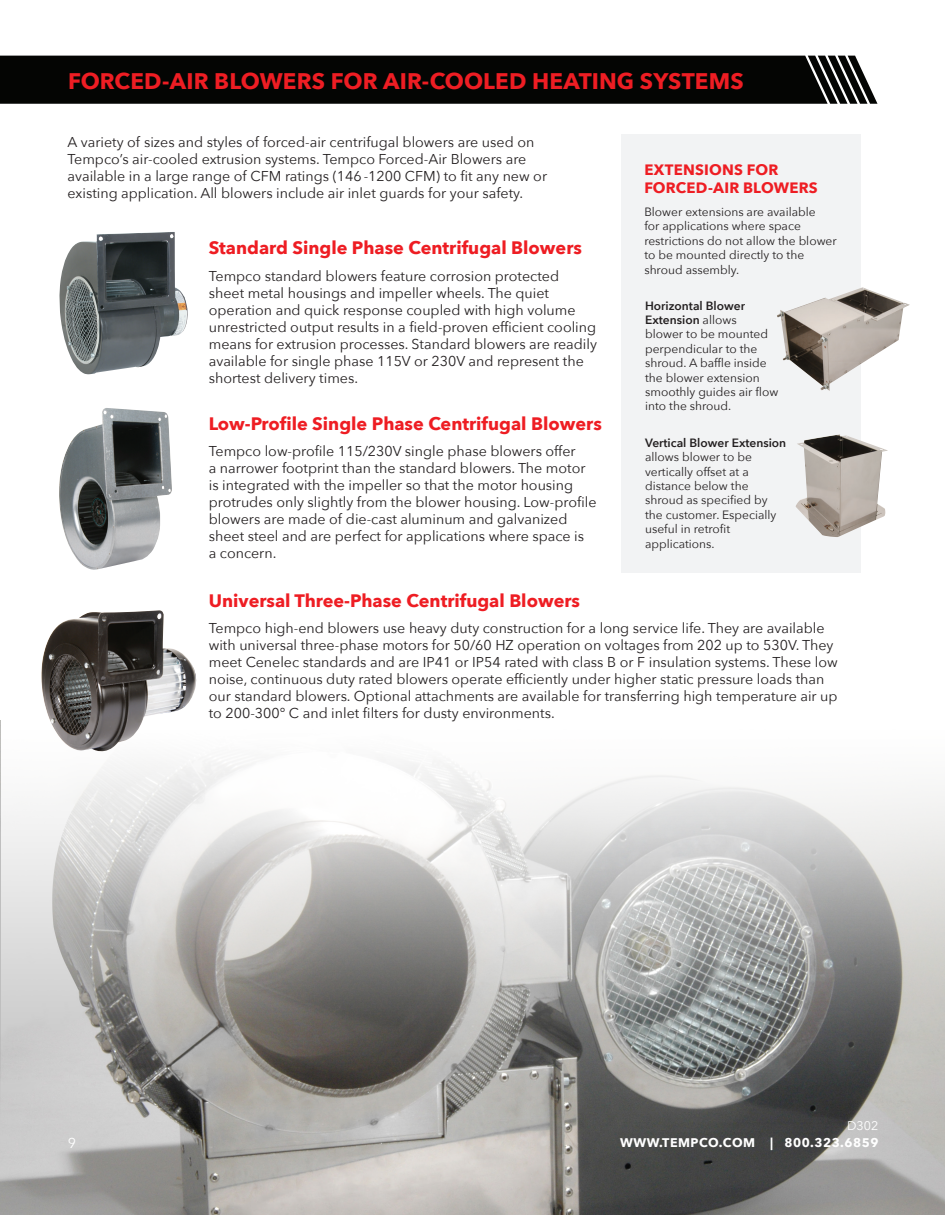
<style>
.page{position:relative;width:945px;height:1215px;background:#fff}
.page>*{position:absolute;margin:0;border:0;box-sizing:border-box;transform-origin:0 0}
.t1{font:700 22.5px "Avenir Next";letter-spacing:.005em;color:#ee1d23}
.t2{font:700 18px "Avenir Next";color:#ee1d23}
.t3{font:700 15px/18px "Avenir Next";letter-spacing:.01em;color:#ee1d23}
.t4{font:14.25px/17.1px "Avenir Next";color:#231f20}
.t5{font:14.25px "Avenir Next";color:#fff}
.t6{font:700 12.45px "Avenir Next";letter-spacing:.04em;color:#fff}
.t7{font:12.45px "Avenir Next";color:#fff}
.t8{font:12px/14.4px "Avenir Next";color:#231f20}
.t9{font:600 12px "Avenir Next";color:#231f20}
.s1{font-weight:600}
</style>
<div class="page">
<img style="left:0;top:721px;width:945px;height:494px">
<img style="left:2px;top:721px;width:943px;height:417px">
<img style="left:59px;top:408px;width:113px;height:162px">
<img style="left:37px;top:610px;width:165px;height:147px">
<img style="left:59px;top:232px;width:129px;height:142px">
<div style="left:621px;top:134px;width:240px;height:439px;background:#f2f3f4"></div>
<img style="left:777px;top:287px;width:122px;height:104px">
<img style="left:796px;top:434px;width:92px;height:103px">
<div style="left:0;top:56px;width:877px;height:48px;background:#040503"></div>
<h1 class="t1" style="left:68px;top:62px;width:677px">FORCED-AIR BLOWERS FOR AIR-COOLED HEATING SYSTEMS</h1>
<p class="t4" style="left:68px;top:133px;width:481px">A variety of sizes and styles of forced-air centrifugal blowers are used on Tempco’s air-cooled extrusion systems. Tempco Forced-Air Blowers are available in a large range of CFM ratings (146 -1200 CFM) to fit any new or existing application. All blowers include air inlet guards for your safety.</p>
<p class="t2" style="left:209px;top:232px;width:375px">Standard Single Phase Centrifugal Blowers</p>
<p class="t4" style="left:209px;top:267px;width:390px">Tempco standard blowers feature corrosion protected sheet metal housings and impeller wheels. The quiet operation and quick response coupled with high volume unrestricted output results in a field-proven efficient cooling means for extrusion processes. Standard blowers are readily available for single phase 115V or 230V and represent the shortest delivery times.</p>
<p class="t2" style="left:209px;top:408px;width:395px">Low-Profile Single Phase Centrifugal Blowers</p>
<p class="t4" style="left:209px;top:442px;width:389px">Tempco low-profile 115/230V single phase blowers offer<br>a narrower footprint than the standard blowers. The motor is integrated with the impeller so that the motor housing protrudes only slightly from the blower housing. Low-profile blowers are made of die-cast aluminum and galvanized sheet steel and are perfect for applications where space is<br>a concern.</p>
<p class="t2" style="left:209px;top:585px;width:373px">Universal Three-Phase Centrifugal Blowers</p>
<p class="t3" style="left:644px;top:161px;width:175px">EXTENSIONS FOR<br>FORCED-AIR BLOWERS</p>
<p class="t8" style="left:644px;top:204px;width:194px">Blower extensions are available<br>for applications where space restrictions do not allow the blower to be mounted directly to the shroud assembly.</p>
<p class="t8" style="left:645px;top:298px;width:135px"><span class="s1">Horizontal Blower<br>Extension</span> allows<br>blower to be mounted perpendicular to the shroud. A baffle inside the blower extension smoothly guides air flow into the shroud.</p>
<p class="t9" style="left:645px;top:432px;width:143px">Vertical Blower Extension</p>
<p class="t8" style="left:645px;top:449px;width:133px">allows blower to be vertically offset at a distance below the shroud as specified by the customer. Especially useful in retrofit applications.</p>
<p class="t4" style="left:209px;top:619px;width:631px">Tempco high-end blowers use heavy duty construction for a long service life. They are available with universal three-phase motors for 50/60 HZ operation on voltages from 202 up to 530V. They meet Cenelec standards and are IP41 or IP54 rated with class B or F insulation systems. These low noise, continuous duty rated blowers operate efficiently under higher static pressure loads than our standard blowers. Optional attachments are available for transferring high temperature air up to 200-300° C and inlet filters for dusty environments.</p>
<p class="t7" style="left:847px;top:1115px;width:33px">D302</p>
<p class="t5" style="left:68px;top:1131px;width:10px">9</p>
<p class="t6" style="left:620px;top:1132px;width:260px">WWW.TEMPCO.COM | 800.323.6859</p>
</div>
